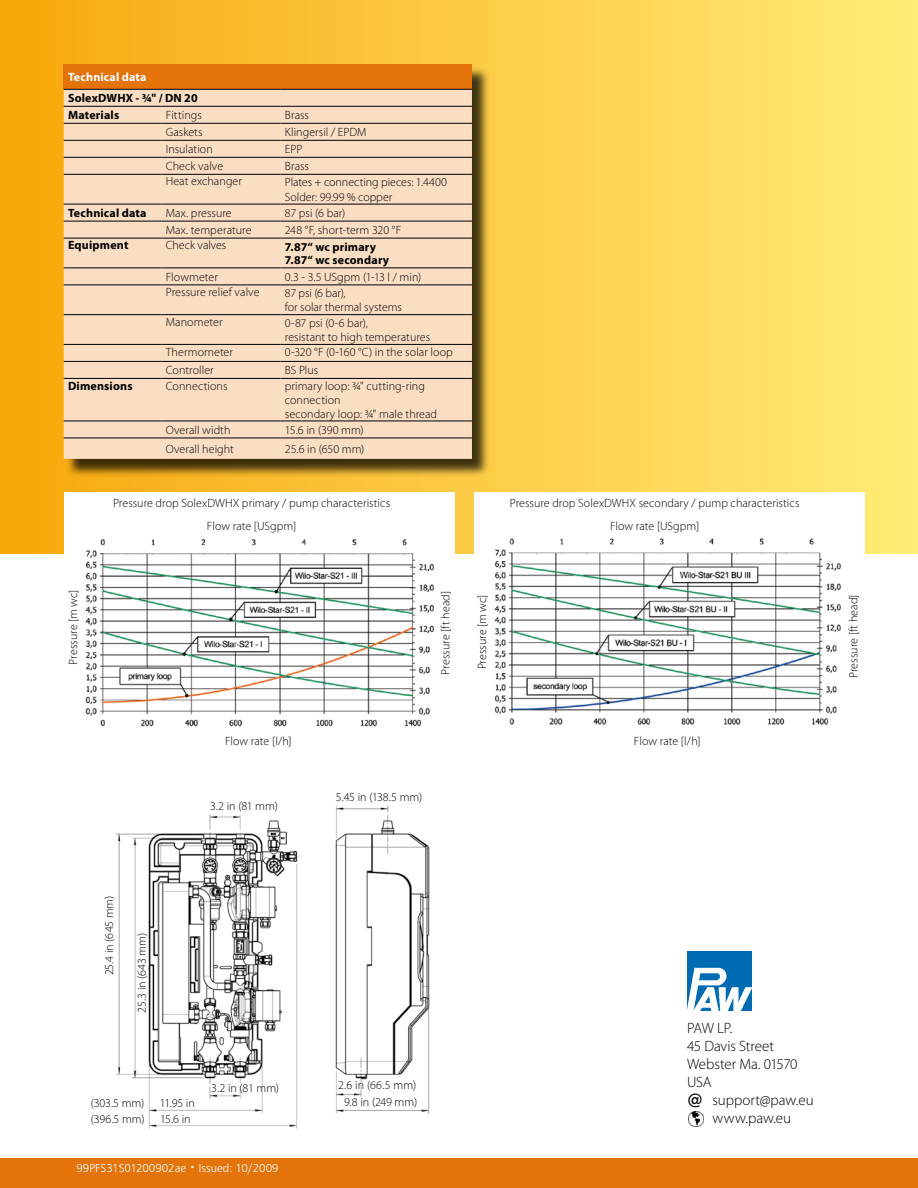
<style>
.page{position:relative;width:918px;height:1188px;background:#fff}
.page>*{position:absolute;margin:0;border:0;box-sizing:border-box;transform-origin:0 0}
.t1{font:19.8px "Frutus T";color:#000}
.t2{font:300 15px/18px "Myriad Pro";letter-spacing:-.005em;color:#000}
.t3{font:300 12px/14.4px "Myriad Pro";color:#000}
.t4{font:700 12px/17px "Myriad Pro";letter-spacing:.015em;color:#000}
.t5{font:300 12px "Frutus T";color:#fff}
.t6{font:700 12px "Myriad Pro";letter-spacing:.015em;color:#fff}
.s1{font-size:9px}
</style>
<div class="page">
<div style="left:0;top:0;width:918px;height:554px;background:linear-gradient(to right,#f7aa12,#ffec78)"></div>
<div style="left:474px;top:492px;width:391px;height:244px;background:#fff"></div>
<div style="left:64px;top:493px;width:391px;height:243px;background:#fff"></div>
<img style="left:688px;top:952px;width:63px;height:58px">
<div style="left:0;top:1158px;width:918px;height:30px;background:#e4730a"></div>
<img style="left:85px;top:539px;width:349px;height:188px">
<img style="left:494px;top:538px;width:347px;height:187px">
<img style="left:116px;top:805px;width:314px;height:324px">
<div style="left:66px;top:66px;width:425px;height:412px;background:#000;opacity:.75"></div>
<div style="left:64px;top:64px;width:408px;height:25px;background:#e4730a"></div>
<div style="left:64px;top:90px;width:408px;height:369px;background:#fadec3"></div>
<hr style="left:64px;top:89px;width:98px;height:1px;background:#000">
<hr style="left:162px;top:89px;width:119px;height:1px;background:#000">
<hr style="left:281px;top:89px;width:191px;height:1px;background:#000">
<hr style="left:64px;top:106px;width:98px;height:1px;background:#000">
<hr style="left:162px;top:106px;width:119px;height:1px;background:#000">
<hr style="left:281px;top:106px;width:191px;height:1px;background:#000">
<hr style="left:64px;top:123px;width:98px;height:1px;background:#000">
<hr style="left:162px;top:123px;width:119px;height:1px;background:#000">
<hr style="left:281px;top:123px;width:191px;height:1px;background:#000">
<hr style="left:64px;top:140px;width:98px;height:1px;background:#000">
<hr style="left:162px;top:140px;width:119px;height:1px;background:#000">
<hr style="left:281px;top:140px;width:191px;height:1px;background:#000">
<hr style="left:64px;top:157px;width:98px;height:1px;background:#000">
<hr style="left:162px;top:157px;width:119px;height:1px;background:#000">
<hr style="left:281px;top:157px;width:191px;height:1px;background:#000">
<hr style="left:64px;top:174px;width:98px;height:1px;background:#000">
<hr style="left:162px;top:174px;width:119px;height:1px;background:#000">
<hr style="left:281px;top:174px;width:191px;height:1px;background:#000">
<hr style="left:64px;top:204px;width:98px;height:1px;background:#000">
<hr style="left:162px;top:204px;width:119px;height:1px;background:#000">
<hr style="left:281px;top:204px;width:191px;height:1px;background:#000">
<hr style="left:64px;top:221px;width:98px;height:1px;background:#000">
<hr style="left:162px;top:221px;width:119px;height:1px;background:#000">
<hr style="left:281px;top:221px;width:191px;height:1px;background:#000">
<hr style="left:64px;top:238px;width:98px;height:1px;background:#000">
<hr style="left:162px;top:238px;width:119px;height:1px;background:#000">
<hr style="left:281px;top:238px;width:191px;height:1px;background:#000">
<hr style="left:64px;top:268px;width:98px;height:1px;background:#000">
<hr style="left:162px;top:268px;width:119px;height:1px;background:#000">
<hr style="left:281px;top:268px;width:191px;height:1px;background:#000">
<hr style="left:64px;top:285px;width:98px;height:1px;background:#000">
<hr style="left:162px;top:285px;width:119px;height:1px;background:#000">
<hr style="left:281px;top:285px;width:191px;height:1px;background:#000">
<hr style="left:64px;top:314px;width:98px;height:1px;background:#000">
<hr style="left:162px;top:314px;width:119px;height:1px;background:#000">
<hr style="left:281px;top:314px;width:191px;height:1px;background:#000">
<hr style="left:64px;top:344px;width:98px;height:1px;background:#000">
<hr style="left:162px;top:344px;width:119px;height:1px;background:#000">
<hr style="left:281px;top:344px;width:191px;height:1px;background:#000">
<hr style="left:64px;top:361px;width:98px;height:1px;background:#000">
<hr style="left:162px;top:361px;width:119px;height:1px;background:#000">
<hr style="left:281px;top:361px;width:191px;height:1px;background:#000">
<hr style="left:64px;top:378px;width:98px;height:1px;background:#000">
<hr style="left:162px;top:378px;width:119px;height:1px;background:#000">
<hr style="left:281px;top:378px;width:191px;height:1px;background:#000">
<hr style="left:64px;top:421px;width:98px;height:1px;background:#000">
<hr style="left:162px;top:421px;width:119px;height:1px;background:#000">
<hr style="left:281px;top:421px;width:191px;height:1px;background:#000">
<hr style="left:64px;top:438px;width:98px;height:1px;background:#000">
<hr style="left:162px;top:438px;width:119px;height:1px;background:#000">
<hr style="left:281px;top:438px;width:191px;height:1px;background:#000">
<img style="left:688px;top:1112px;width:15px;height:15px">
<p class="t6" style="left:68px;top:69px;width:80px">Technical data</p>
<p class="t4" style="left:68px;top:89px;width:131px">SolexDWHX - ¾" / DN 20<br>Materials</p>
<p class="t3" style="left:166px;top:108px;width:38px">Fittings</p>
<p class="t3" style="left:285px;top:108px;width:26px">Brass</p>
<p class="t3" style="left:166px;top:125px;width:38px">Gaskets</p>
<p class="t3" style="left:285px;top:125px;width:83px">Klingersil / EPDM</p>
<p class="t3" style="left:166px;top:142px;width:49px">Insulation</p>
<p class="t3" style="left:285px;top:142px;width:19px">EPP</p>
<p class="t3" style="left:166px;top:159px;width:59px">Check valve</p>
<p class="t3" style="left:285px;top:159px;width:26px">Brass</p>
<p class="t3" style="left:166px;top:174px;width:78px">Heat exchanger</p>
<p class="t3" style="left:285px;top:175px;width:164px">Plates + connecting pieces: 1.4400<br>Solder: 99.99 % copper</p>
<p class="t4" style="left:68px;top:204px;width:80px">Technical data</p>
<p class="t3" style="left:166px;top:206px;width:67px">Max. pressure</p>
<p class="t3" style="left:285px;top:206px;width:62px">87 psi (6 bar)</p>
<p class="t3" style="left:166px;top:223px;width:87px">Max. temperature</p>
<p class="t3" style="left:285px;top:223px;width:118px">248 °F, short-term 320 °F</p>
<p class="t4" style="left:68px;top:236px;width:62px">Equipment</p>
<p class="t3" style="left:166px;top:238px;width:62px">Check valves</p>
<p class="t4" style="left:285px;top:240px;width:106px;line-height:13.5px">7.87“ wc primary<br>7.87“ wc secondary</p>
<p class="t3" style="left:166px;top:270px;width:54px">Flowmeter</p>
<p class="t3" style="left:285px;top:270px;width:138px">0.3 - 3.5 USgpm (1-13 l / min)</p>
<p class="t3" style="left:166px;top:285px;width:95px">Pressure relief valve</p>
<p class="t3" style="left:285px;top:286px;width:119px">87 psi (6 bar),<br>for solar thermal systems</p>
<p class="t3" style="left:166px;top:314px;width:58px">Manometer</p>
<p class="t3" style="left:285px;top:315px;width:147px">0-87 psi (0-6 bar),<br>resistant to high temperatures</p>
<p class="t3" style="left:166px;top:344px;width:69px">Thermometer</p>
<p class="t3" style="left:285px;top:344px;width:169px">0-320 °F (0-160 °C) in the solar loop</p>
<p class="t3" style="left:166px;top:363px;width:49px">Controller</p>
<p class="t3" style="left:285px;top:363px;width:35px">BS Plus</p>
<p class="t4" style="left:68px;top:377px;width:66px">Dimensions</p>
<p class="t3" style="left:166px;top:378px;width:63px">Connections</p>
<p class="t3" style="left:285px;top:378px;width:154px">primary loop: ¾" cutting-ring connection<br>secondary loop: ¾" male thread</p>
<p class="t3" style="left:166px;top:423px;width:66px">Overall width</p>
<p class="t3" style="left:285px;top:423px;width:80px">15.6 in (390 mm)</p>
<p class="t3" style="left:166px;top:442px;width:70px">Overall height</p>
<p class="t3" style="left:285px;top:442px;width:81px">25.6 in (650 mm)</p>
<p class="t3" style="left:113px;top:492px;width:279px;line-height:23px;text-align:center">Pressure drop SolexDWHX primary / pump characteristics<br>Flow rate [USgpm]</p>
<p class="t3" style="left:66px;top:665px;width:76px;rotate:-90deg">Pressure [m wc]</p>
<p class="t3" style="left:438px;top:675px;width:85px;rotate:-90deg">Pressure [ft head]</p>
<p class="t3" style="left:225px;top:733px;width:68px">Flow rate [l/h]</p>
<p class="t3" style="left:210px;top:799px;width:69px">3.2 in (81 mm)</p>
<p class="t3" style="left:336px;top:790px;width:88px">5.45 in (138.5 mm)</p>
<p class="t3" style="left:510px;top:492px;width:291px;line-height:23px;text-align:center">Pressure drop SolexDWHX secondary / pump characteristics<br>Flow rate [USgpm]</p>
<p class="t3" style="left:475px;top:669px;width:76px;rotate:-90deg">Pressure [m wc]</p>
<p class="t3" style="left:846px;top:678px;width:85px;rotate:-90deg">Pressure [ft head]</p>
<p class="t3" style="left:634px;top:733px;width:68px">Flow rate [l/h]</p>
<p class="t3" style="left:102px;top:975px;width:81px;rotate:-90deg">25.4 in (645 mm)</p>
<p class="t3" style="left:134px;top:1013px;width:81px;rotate:-90deg">25.3 in (643 mm)</p>
<p class="t3" style="left:91px;top:1096px;width:55px">(303.5 mm)</p>
<p class="t3" style="left:160px;top:1096px;width:37px">11.95 in</p>
<p class="t3" style="left:91px;top:1111px;width:55px">(396.5 mm)</p>
<p class="t3" style="left:160px;top:1111px;width:32px">15.6 in</p>
<p class="t3" style="left:211px;top:1081px;width:69px">3.2 in (81 mm)</p>
<p class="t5" style="left:77px;top:1161px;width:204px">99PFS31S01200902ae <span class="s1">•</span> Issued: 10/2009</p>
<p class="t3" style="left:338px;top:1078px;width:80px">2.6 in (66.5 mm)</p>
<p class="t3" style="left:344px;top:1094px;width:75px">9.8 in (249 mm)</p>
<p class="t2" style="left:687px;top:1019px;width:112px">PAW LP.<br>45 Davis Street<br>Webster Ma. 01570<br>USA</p>
<p class="t2" style="left:713px;top:1091px;width:103px">support@paw.eu www.paw.eu</p>
<h1 class="t1" style="left:687px;top:1089px;width:17px">@</h1>
</div>
